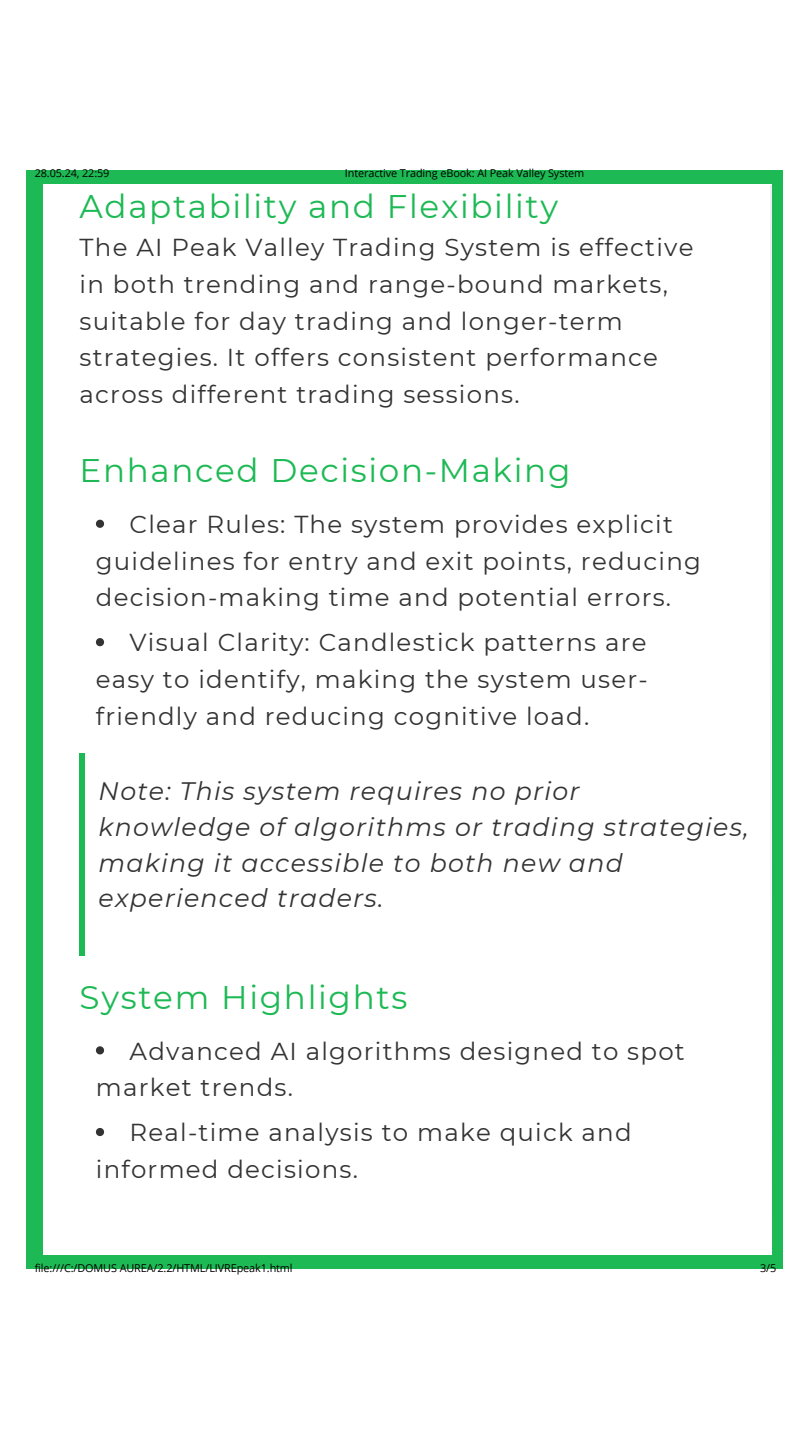
<style>
.page{position:relative;width:810px;height:1440px;background:#fff}
.page>*{position:absolute;margin:0;border:0;box-sizing:border-box;transform-origin:0 0}
.t1{font:32.7px "Montserrat";letter-spacing:.05em;color:#1db954}
.t2{font:italic 25.2px/35.7px "Montserrat";letter-spacing:.05em;color:#333}
.t3{font:24.5px/36.7px "Montserrat";letter-spacing:.05em;color:#333}
.t4{font:10.9px "Open Sans";letter-spacing:-.01em;color:#000}
</style>
<div class="page">
<div style="left:27px;top:170px;width:755px;height:1099px;background:#1db954"></div>
<div style="left:40px;top:185px;width:731px;height:1069px;background:#fff"></div>
<svg style="left:771px;top:185px;width:1px;height:1069px"></svg>
<div style="left:38px;top:185px;width:5px;height:1069px;background:#1db954"></div>
<div style="left:80px;top:753px;width:5px;height:202px;background:#1db954"></div>
<svg style="left:96px;top:520px;width:8px;height:8px"></svg>
<svg style="left:96px;top:638px;width:8px;height:8px"></svg>
<svg style="left:96px;top:1046px;width:8px;height:8px"></svg>
<svg style="left:96px;top:1128px;width:8px;height:8px"></svg>
<h2 class="t4" style="left:35px;top:165px;width:76px">28.05.24, 22:59</h2>
<p class="t4" style="left:345px;top:165px;width:241px">Interactive Trading eBook: AI Peak Valley System</p>
<p class="t1" style="left:80px;top:187px;width:480px">Adaptability and Flexibility</p>
<p class="t3" style="left:80px;top:229px;width:615px">The AI Peak Valley Trading System is effective in both trending and range-bound markets, suitable for day trading and longer-term strategies. It offers consistent performance across different trading sessions.</p>
<h2 class="t1" style="left:80px;top:450px;width:492px">Enhanced Decision-Making</h2>
<h2 class="t3" style="left:130px;top:506px;width:545px">Clear Rules: The system provides explicit</h2>
<h2 class="t3" style="left:96px;top:543px;width:607px">guidelines for entry and exit points, reducing</h2>
<h2 class="t3" style="left:96px;top:579px;width:577px">decision-making time and potential errors.</h2>
<h2 class="t3" style="left:130px;top:624px;width:518px">Visual Clarity: Candlestick patterns are</h2>
<h1 class="t3" style="left:96px;top:661px;width:553px">easy to identify, making the system user-</h1>
<h2 class="t3" style="left:96px;top:698px;width:495px">friendly and reducing cognitive load.</h2>
<h2 class="t2" style="left:99px;top:773px;width:652px">Note: This system requires no prior<br>knowledge of algorithms or trading strategies, making it accessible to both new and experienced traders.</h2>
<p class="t1" style="left:80px;top:978px;width:329px">System Highlights</p>
<h1 class="t3" style="left:130px;top:1032px;width:557px">Advanced AI algorithms designed to spot</h1>
<h2 class="t3" style="left:96px;top:1069px;width:198px">market trends.</h2>
<h2 class="t3" style="left:130px;top:1114px;width:504px">Real-time analysis to make quick and</h2>
<h2 class="t3" style="left:96px;top:1151px;width:263px">informed decisions.</h2>
<h2 class="t4" style="left:35px;top:1260px;width:260px">file:///C:/DOMUS AUREA/2.2/HTML/LIVREpeak1.html</h2>
<p class="t4" style="left:760px;top:1260px;width:18px">3/5</p>
</div>
